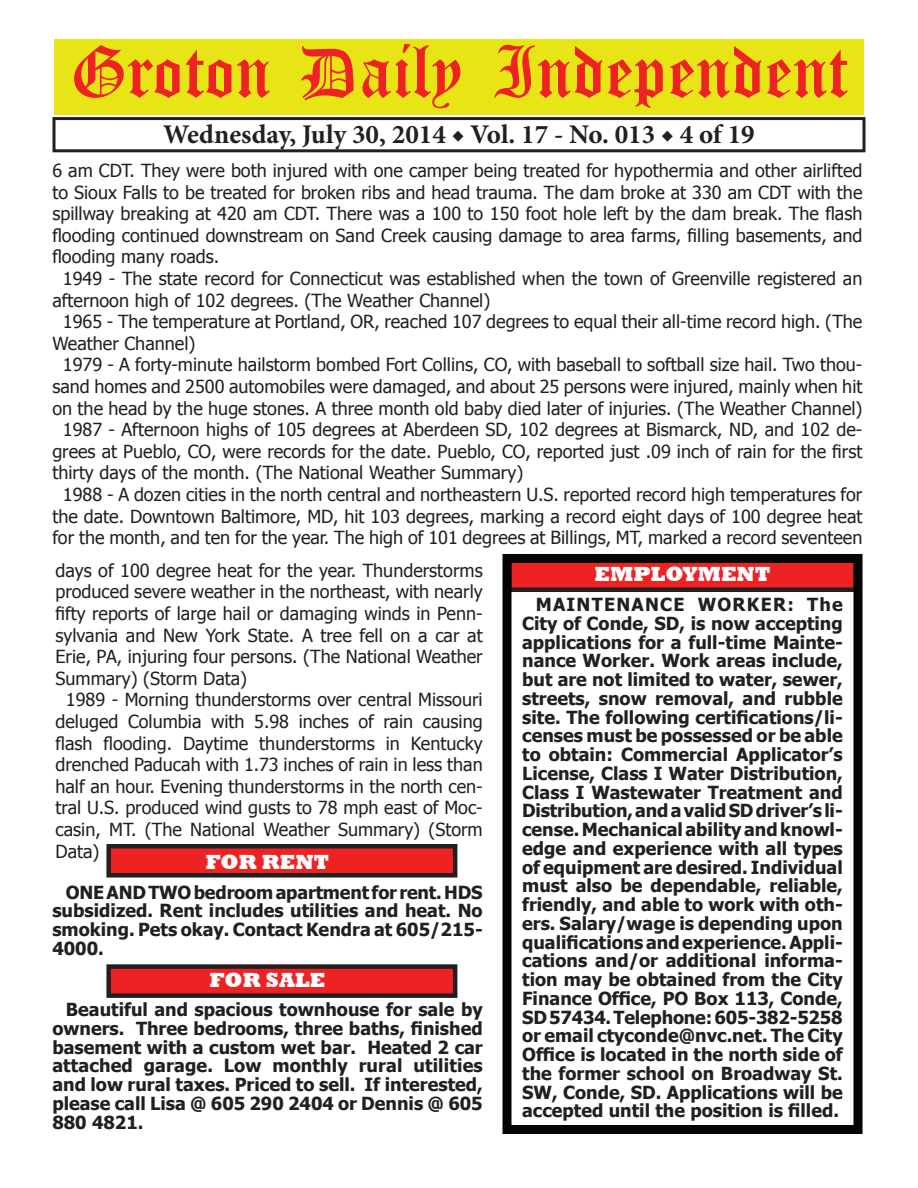
<style>
.page{position:relative;width:918px;height:1188px;background:#fff}
.page>*{position:absolute;margin:0;border:0;box-sizing:border-box;transform-origin:0 0}
.t1{font:54px "Old English Five";color:#ee2123}
.t2{font:700 27px "Minion Pro";color:#231f20}
.t3{font:800 21px "Rockwell";color:#fff}
.t4{font:18px "Tahoma";color:#231f20}
.t5{font:700 18px/18.8px "Tahoma";color:#231f20;text-align:justify}
</style>
<div class="page">
<div style="left:52px;top:117px;width:814px;height:35px;border:3px solid #231f20"></div>
<div style="left:54px;top:40px;width:810px;height:75px;background:#e7e515"></div>
<div style="left:109px;top:967px;width:346px;height:29px;background:#ee2123"></div>
<div style="left:106px;top:964px;width:351px;height:34px;border:4px solid #231f20"></div>
<div style="left:109px;top:846px;width:346px;height:29px;background:#ee2123"></div>
<div style="left:106px;top:844px;width:351px;height:34px;border:4px solid #231f20"></div>
<div style="left:509px;top:561px;width:347px;height:29px;background:#ee2123"></div>
<div style="left:507px;top:558px;width:351px;height:34px;border:4px solid #231f20"></div>
<div style="left:502px;top:554px;width:360px;height:580px;border:9px solid #040503"></div>
<h1 class="t1" style="left:70px;top:47px;width:779px">Groton Daily Independent</h1>
<h2 class="t2" style="left:163px;top:116px;width:593px">Wednesday, July 30, 2014 ◆ Vol. 17 - No. 013 ◆ 4 of 19</h2>
<p class="t4" style="left:52px;top:158px;width:812px">6 am CDT. They were both injured with one camper being treated for hypothermia and other airlifted</p>
<p class="t4" style="left:52px;top:180px;width:812px">to Sioux Falls to be treated for broken ribs and head trauma. The dam broke at 330 am CDT with the</p>
<p class="t4" style="left:52px;top:202px;width:812px">spillway breaking at 420 am CDT. There was a 100 to 150 foot hole left by the dam break. The flash</p>
<p class="t4" style="left:52px;top:223px;width:812px">flooding continued downstream on Sand Creek causing damage to area farms, filling basements, and</p>
<p class="t4" style="left:52px;top:245px;width:168px">flooding many roads.</p>
<p class="t4" style="left:63px;top:266px;width:801px">1949 - The state record for Connecticut was established when the town of Greenville registered an</p>
<p class="t4" style="left:52px;top:288px;width:439px">afternoon high of 102 degrees. (The Weather Channel)</p>
<p class="t4" style="left:63px;top:310px;width:801px">1965 - The temperature at Portland, OR, reached 107 degrees to equal their all-time record high. (The</p>
<p class="t4" style="left:52px;top:331px;width:145px">Weather Channel)</p>
<p class="t4" style="left:63px;top:353px;width:801px">1979 - A forty-minute hailstorm bombed Fort Collins, CO, with baseball to softball size hail. Two thou-</p>
<p class="t4" style="left:52px;top:374px;width:812px">sand homes and 2500 automobiles were damaged, and about 25 persons were injured, mainly when hit</p>
<p class="t4" style="left:52px;top:396px;width:812px">on the head by the huge stones. A three month old baby died later of injuries. (The Weather Channel)</p>
<p class="t4" style="left:63px;top:418px;width:801px">1987 - Afternoon highs of 105 degrees at Aberdeen SD, 102 degrees at Bismarck, ND, and 102 de-</p>
<p class="t4" style="left:52px;top:439px;width:812px">grees at Pueblo, CO, were records for the date. Pueblo, CO, reported just .09 inch of rain for the first</p>
<p class="t4" style="left:52px;top:461px;width:472px">thirty days of the month. (The National Weather Summary)</p>
<p class="t4" style="left:63px;top:482px;width:801px">1988 - A dozen cities in the north central and northeastern U.S. reported record high temperatures for</p>
<p class="t4" style="left:52px;top:504px;width:812px">the date. Downtown Baltimore, MD, hit 103 degrees, marking a record eight days of 100 degree heat</p>
<p class="t4" style="left:52px;top:526px;width:812px">for the month, and ten for the year. The high of 101 degrees at Billings, MT, marked a record seventeen</p>
<p class="t4" style="left:56px;top:558px;width:429px">days of 100 degree heat for the year. Thunderstorms</p>
<p class="t4" style="left:56px;top:580px;width:429px">produced severe weather in the northeast, with nearly</p>
<p class="t4" style="left:56px;top:601px;width:429px">fifty reports of large hail or damaging winds in Penn-</p>
<p class="t4" style="left:56px;top:623px;width:429px">sylvania and New York State. A tree fell on a car at</p>
<p class="t4" style="left:56px;top:645px;width:429px">Erie, PA, injuring four persons. (The National Weather</p>
<p class="t4" style="left:56px;top:666px;width:193px">Summary) (Storm Data)</p>
<p class="t4" style="left:66px;top:688px;width:418px">1989 - Morning thunderstorms over central Missouri</p>
<p class="t4" style="left:56px;top:709px;width:429px">deluged Columbia with 5.98 inches of rain causing</p>
<p class="t4" style="left:56px;top:731px;width:429px">flash flooding. Daytime thunderstorms in Kentucky</p>
<p class="t4" style="left:56px;top:753px;width:429px">drenched Paducah with 1.73 inches of rain in less than</p>
<p class="t4" style="left:56px;top:774px;width:429px">half an hour. Evening thunderstorms in the north cen-</p>
<p class="t4" style="left:56px;top:796px;width:429px">tral U.S. produced wind gusts to 78 mph east of Moc-</p>
<p class="t4" style="left:56px;top:817px;width:429px">casin, MT. (The National Weather Summary) (Storm</p>
<p class="t4" style="left:56px;top:839px;width:46px">Data)</p>
<p class="t3" style="left:206px;top:850px;width:125px">FOR RENT</p>
<p class="t5" style="left:52px;top:882px;width:432px;text-indent:14px">ONE AND TWO bedroom apartment for rent. HDS subsidized. Rent includes utilities and heat. No smoking. Pets okay. Contact Kendra at 605/215- 4000.</p>
<p class="t3" style="left:210px;top:967px;width:117px">FOR SALE</p>
<p class="t5" style="left:52px;top:999px;width:432px;text-indent:14px">Beautiful and spacious townhouse for sale by owners. Three bedrooms, three baths, finished basement with a custom wet bar. Heated 2 car attached garage. Low monthly rural utilities and low rural taxes. Priced to sell. If interested, please call Lisa @ 605 290 2404 or Dennis @ 605<br>880 4821.</p>
<p class="t3" style="left:595px;top:562px;width:177px">EMPLOYMENT</p>
<p class="t5" style="left:522px;top:594px;width:322px;text-indent:14px">MAINTENANCE WORKER: The City of Conde, SD, is now accepting applications for a full-time Mainte&shy;nance Worker. Work areas include, but are not limited to water, sewer, streets, snow removal, and rubble site. The following certifications/li&shy;censes must be possessed or be able to obtain: Commercial Applicator’s License, Class I Water Distribution, Class I Wastewater Treatment and Distribution, and a valid SD driver’s li&shy;cense. Mechanical ability and knowl&shy;edge and experience with all types of equipment are desired. Individual must also be dependable, reliable, friendly, and able to work with oth&shy;ers. Salary/wage is depending upon qualifications and experience. Appli&shy;cations and/or additional informa&shy;tion may be obtained from the City Finance Office, PO Box 113, Conde, SD 57434. Telephone: 605-382-5258 or email ctyconde@nvc.net. The City Office is located in the north side of the former school on Broadway St.<br>SW, Conde, SD. Applications will be accepted until the position is filled.</p>
</div>
